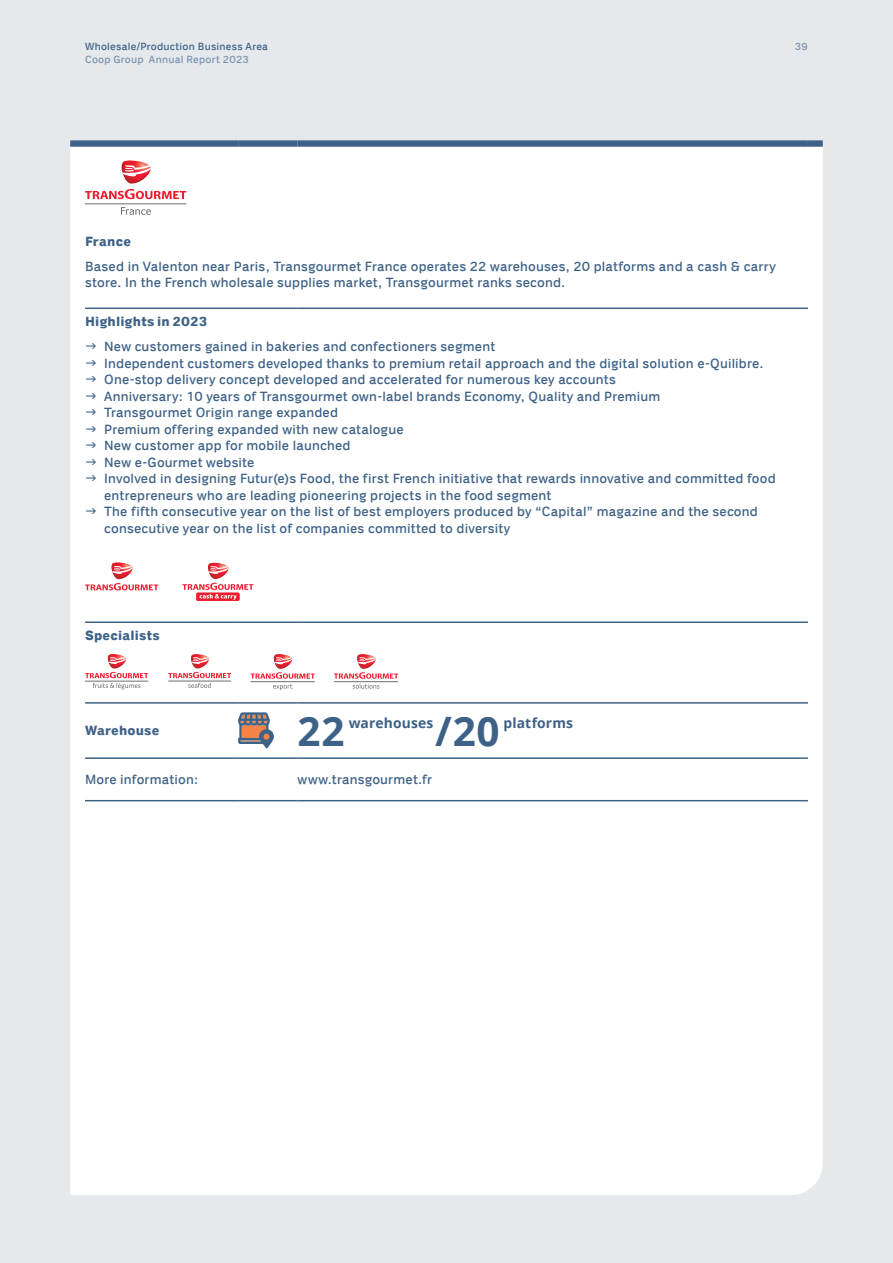
<style>
.page{position:relative;width:893px;height:1263px;background:#e5e9eb}
.page>*{position:absolute;margin:0;border:0;box-sizing:border-box;transform-origin:0 0}
.t1{font:700 40.5px "Open Sans";color:#3e6287}
.t2{font:700 13.8px "Open Sans";letter-spacing:.01em;color:#3e6287}
.t3{font:13.5px/16.5px "Coop";letter-spacing:.015em;color:#3e6287}
.t4{font:700 13.5px "Coop";letter-spacing:.01em;color:#3e6287}
.t5{font:10.5px "Coop";letter-spacing:.02em;color:#3e6287}
.t6{font:10.5px "Coop";letter-spacing:.02em;color:#7b93b1}
</style>
<div class="page">
<div style="left:70px;top:147px;width:753px;height:1048px;background:#fff"></div>
<hr style="left:85px;top:621px;width:153px;height:2px;background:#3e6287">
<hr style="left:238px;top:621px;width:60px;height:2px;background:#3e6287">
<hr style="left:298px;top:621px;width:510px;height:2px;background:#3e6287">
<hr style="left:85px;top:702px;width:153px;height:2px;background:#3e6287">
<hr style="left:238px;top:702px;width:60px;height:2px;background:#3e6287">
<hr style="left:298px;top:702px;width:510px;height:2px;background:#3e6287">
<hr style="left:85px;top:757px;width:153px;height:2px;background:#3e6287">
<hr style="left:238px;top:757px;width:60px;height:2px;background:#3e6287">
<hr style="left:298px;top:757px;width:510px;height:2px;background:#3e6287">
<hr style="left:85px;top:800px;width:153px;height:1px;background:#3e6287">
<hr style="left:238px;top:800px;width:60px;height:1px;background:#3e6287">
<hr style="left:298px;top:800px;width:510px;height:1px;background:#3e6287">
<div style="left:70px;top:140px;width:15px;height:7px;background:#3e6287"></div>
<div style="left:85px;top:140px;width:153px;height:7px;background:#3e6287"></div>
<div style="left:238px;top:140px;width:60px;height:7px;background:#3e6287"></div>
<div style="left:298px;top:140px;width:510px;height:7px;background:#3e6287"></div>
<div style="left:808px;top:140px;width:15px;height:7px;background:#3e6287"></div>
<hr style="left:85px;top:308px;width:153px;height:1px;background:#3e6287">
<hr style="left:238px;top:308px;width:60px;height:1px;background:#3e6287">
<hr style="left:298px;top:308px;width:510px;height:1px;background:#3e6287">
<hr style="left:85px;top:204px;width:101px;height:1px;background:#6c6d70">
<svg style="left:121px;top:207px;width:30px;height:8px"></svg>
<svg style="left:85px;top:161px;width:101px;height:38px;background:#f9d0d3"></svg>
<div style="left:196px;top:592px;width:44px;height:9px;background:#ee1b2d;border-radius:2px"></div>
<svg style="left:182px;top:563px;width:71px;height:37px;background:#f9c7cb"></svg>
<svg style="left:85px;top:562px;width:73px;height:28px;background:#f9d2d5"></svg>
<svg style="left:168px;top:654px;width:63px;height:34px;background:#f4d8da"></svg>
<svg style="left:251px;top:654px;width:64px;height:36px;background:#f5d9db"></svg>
<svg style="left:334px;top:654px;width:64px;height:34px;background:#f4d7d9"></svg>
<svg style="left:85px;top:654px;width:63px;height:35px;background:#f2d6d8"></svg>
<svg style="left:259px;top:729px;width:15px;height:20px"></svg>
<svg style="left:238px;top:712px;width:32px;height:32px"></svg>
<svg style="left:86px;top:343px;width:10px;height:6px"></svg>
<svg style="left:86px;top:360px;width:10px;height:6px"></svg>
<svg style="left:86px;top:376px;width:10px;height:6px"></svg>
<svg style="left:86px;top:393px;width:10px;height:6px"></svg>
<svg style="left:86px;top:409px;width:10px;height:6px"></svg>
<svg style="left:86px;top:426px;width:10px;height:6px"></svg>
<svg style="left:86px;top:442px;width:10px;height:6px"></svg>
<svg style="left:86px;top:459px;width:10px;height:6px"></svg>
<svg style="left:86px;top:475px;width:10px;height:6px"></svg>
<svg style="left:86px;top:508px;width:10px;height:6px"></svg>
<p class="t5" style="left:85px;top:41px;width:184px">Wholesale/Production Business Area</p>
<p class="t6" style="left:795px;top:41px;width:15px">39</p>
<p class="t6" style="left:85px;top:53px;width:165px">Coop Group Annual Report 2023</p>
<p class="t4" style="left:85px;top:233px;width:47px">France</p>
<p class="t3" style="left:85px;top:258px;width:692px">Based in Valenton near Paris, Transgourmet France operates 22 warehouses, 20 platforms and a cash &amp; carry store. In the French wholesale supplies market, Transgourmet ranks second.</p>
<p class="t4" style="left:85px;top:314px;width:124px">Highlights in 2023</p>
<p class="t3" style="left:104px;top:338px;width:673px">New customers gained in bakeries and confectioners segment<br>Independent customers developed thanks to premium retail approach and the digital solution e-Quilibre.<br>One-stop delivery concept developed and accelerated for numerous key accounts<br>Anniversary: 10 years of Transgourmet own-label brands Economy, Quality and Premium<br>Transgourmet Origin range expanded<br>Premium offering expanded with new catalogue<br>New customer app for mobile launched<br>New e-Gourmet website<br>Involved in designing Futur(e)s Food, the first French initiative that rewards innovative and committed food entrepreneurs who are leading pioneering projects in the food segment<br>The fifth consecutive year on the list of best employers produced by “Capital” magazine and the second consecutive year on the list of companies committed to diversity</p>
<p class="t4" style="left:85px;top:628px;width:76px">Specialists</p>
<p class="t4" style="left:85px;top:723px;width:76px">Warehouse</p>
<h1 class="t1" style="left:298px;top:703px;width:48px">22</h1>
<p class="t2" style="left:349px;top:713px;width:86px">warehouses</p>
<h1 class="t1" style="left:435px;top:703px;width:66px">/20</h1>
<p class="t2" style="left:503px;top:713px;width:71px">platforms</p>
<p class="t3" style="left:85px;top:771px;width:115px">More information:</p>
<p class="t3" style="left:298px;top:771px;width:136px">www.transgourmet.fr</p>
</div>
